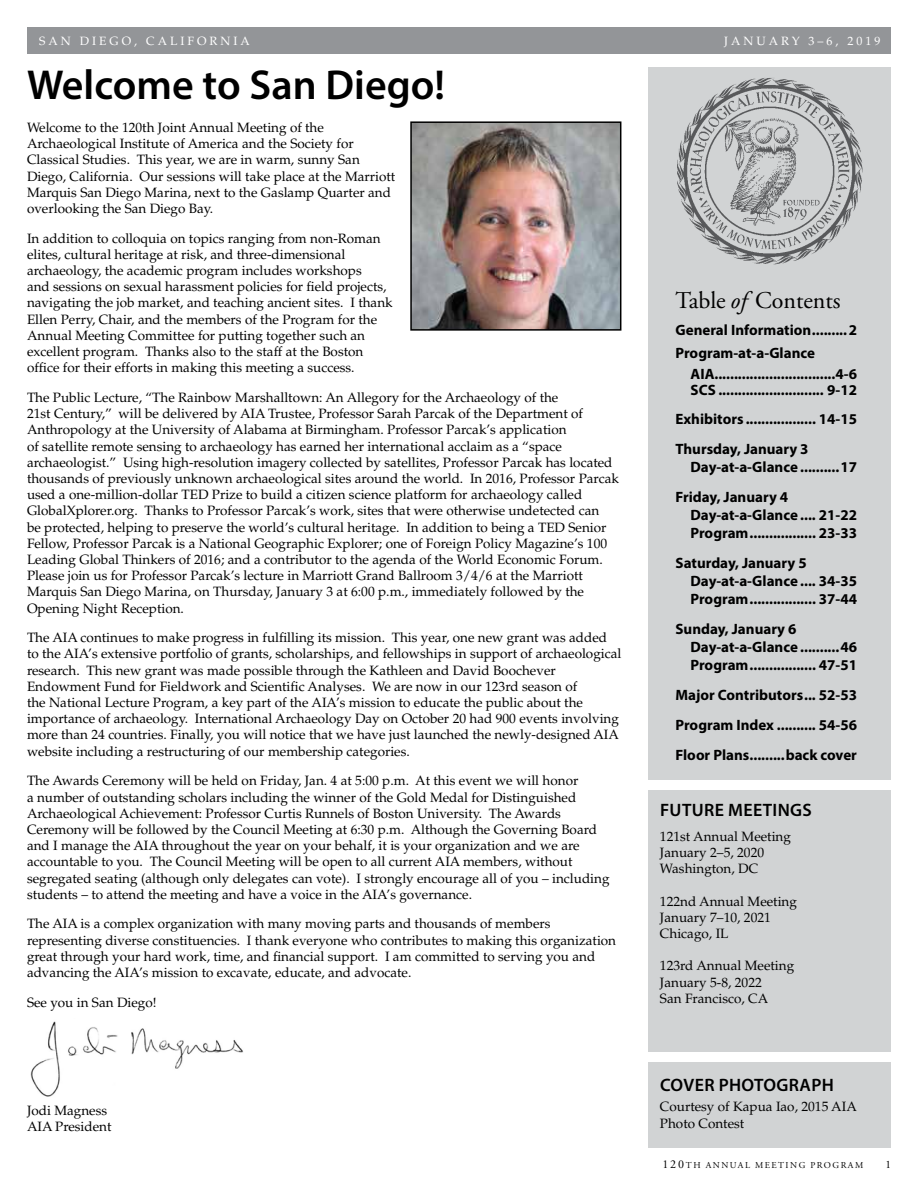
<style>
.page{position:relative;width:918px;height:1188px;background:#fff}
.page>*{position:absolute;margin:0;border:0;box-sizing:border-box;transform-origin:0 0}
.t1{font:600 42px "Myriad Pro";color:#000}
.t2{font:24px "Adobe Garamond Pro";color:#000}
.t3{font:600 18px "Myriad Pro";letter-spacing:.02em;color:#000}
.t4{font:700 15px/18px "Myriad Pro";color:#000}
.t5{font:13.5px/16.2px "Palatino";color:#000}
.t6{font:12px "Palatino";letter-spacing:.25em;color:#fff}
.t7{font:11.25px "Adobe Garamond Pro";color:#000}
.t8{font:9px "Adobe Garamond Pro";letter-spacing:.165em;color:#000}
.s1{font-style:italic}
.s2{font-size:12px}
</style>
<div class="page">
<div style="left:27px;top:27px;width:864px;height:27px;background:#939598"></div>
<div style="left:648px;top:68px;width:243px;height:712px;background:#d1d3d4"></div>
<img style="left:677px;top:78px;width:186px;height:187px">
<div style="left:648px;top:791px;width:243px;height:261px;background:#d1d3d4"></div>
<div style="left:648px;top:1062px;width:243px;height:86px;background:#d1d3d4"></div>
<img style="left:413px;top:124px;width:205px;height:204px">
<div style="left:410px;top:121px;width:211px;height:210px;border:2px solid #000"></div>
<img style="left:30px;top:1021px;width:213px;height:76px">
<p class="t6" style="left:39px;top:34px;width:212px">SAN DIEGO, CALIFORNIA</p>
<h1 class="t1" style="left:27px;top:58px;width:420px">Welcome to San Diego!</h1>
<p class="t5" style="left:27px;top:119px;width:370px">Welcome to the 120th Joint Annual Meeting of the Archaeological Institute of America and the Society for Classical Studies. This year, we are in warm, sunny San Diego, California. Our sessions will take place at the Marriott Marquis San Diego Marina, next to the Gaslamp Quarter and overlooking the San Diego Bay.</p>
<p class="t5" style="left:27px;top:230px;width:367px">In addition to colloquia on topics ranging from non-Roman elites, cultural heritage at risk, and three-dimensional archaeology, the academic program includes workshops<br>and sessions on sexual harassment policies for field projects, navigating the job market, and teaching ancient sites. I thank Ellen Perry, Chair, and the members of the Program for the Annual Meeting Committee for putting together such an excellent program. Thanks also to the staff at the Boston office for their efforts in making this meeting a success.</p>
<p class="t5" style="left:27px;top:389px;width:593px">The Public Lecture, “The Rainbow Marshalltown: An Allegory for the Archaeology of the<br>21st Century,” will be delivered by AIA Trustee, Professor Sarah Parcak of the Department of Anthropology at the University of Alabama at Birmingham. Professor Parcak’s application<br>of satellite remote sensing to archaeology has earned her international acclaim as a “space archaeologist.” Using high-resolution imagery collected by satellites, Professor Parcak has located thousands of previously unknown archaeological sites around the world. In 2016, Professor Parcak used a one-million-dollar TED Prize to build a citizen science platform for archaeology called GlobalXplorer.org. Thanks to Professor Parcak’s work, sites that were otherwise undetected can<br>be protected, helping to preserve the world’s cultural heritage. In addition to being a TED Senior Fellow, Professor Parcak is a National Geographic Explorer; one of Foreign Policy Magazine’s 100<br>Leading Global Thinkers of 2016; and a contributor to the agenda of the World Economic Forum.<br>Please join us for Professor Parcak’s lecture in Marriott Grand Ballroom 3/4/6 at the Marriott Marquis San Diego Marina, on Thursday, January 3 at 6:00 p.m., immediately followed by the Opening Night Reception.</p>
<p class="t5" style="left:27px;top:630px;width:596px">The AIA continues to make progress in fulfilling its mission. This year, one new grant was added to the AIA’s extensive portfolio of grants, scholarships, and fellowships in support of archaeological research. This new grant was made possible through the Kathleen and David Boochever Endowment Fund for Fieldwork and Scientific Analyses. We are now in our 123rd season of<br>the National Lecture Program, a key part of the AIA’s mission to educate the public about the importance of archaeology. International Archaeology Day on October 20 had 900 events involving more than 24 countries. Finally, you will notice that we have just launched the newly-designed AIA website including a restructuring of our membership categories.</p>
<p class="t5" style="left:27px;top:773px;width:584px">The Awards Ceremony will be held on Friday, Jan. 4 at 5:00 p.m. At this event we will honor<br>a number of outstanding scholars including the winner of the Gold Medal for Distinguished Archaeological Achievement: Professor Curtis Runnels of Boston University. The Awards Ceremony will be followed by the Council Meeting at 6:30 p.m. Although the Governing Board and I manage the AIA throughout the year on your behalf, it is your organization and we are accountable to you. The Council Meeting will be open to all current AIA members, without segregated seating (although only delegates can vote). I strongly encourage all of you – including students – to attend the meeting and have a voice in the AIA’s governance.</p>
<p class="t5" style="left:27px;top:916px;width:591px">The AIA is a complex organization with many moving parts and thousands of members representing diverse constituencies. I thank everyone who contributes to making this organization great through your hard work, time, and financial support. I am committed to serving you and advancing the AIA’s mission to excavate, educate, and advocate.</p>
<p class="t5" style="left:27px;top:994px;width:131px">See you in San Diego!</p>
<p class="t5" style="left:27px;top:1102px;width:86px">Jodi Magness<br>AIA President</p>
<p class="t6" style="left:724px;top:34px;width:158px">JANUARY 3–6, 2019</p>
<h2 class="t2" style="left:676px;top:286px;width:167px">Table <span class="s1">of</span> Contents</h2>
<p class="t4" style="left:676px;top:318px;width:183px;line-height:22.5px">General Information.........2<br>Program-at-a-Glance</p>
<p class="t4" style="left:691px;top:365px;width:168px;line-height:16.5px">AIA...............................4-6<br>SCS ........................... 9-12</p>
<p class="t4" style="left:676px;top:403px;width:183px;line-height:30px">Exhibitors .................. 14-15<br>Thursday, January 3</p>
<p class="t4" style="left:676px;top:451px;width:183px;line-height:30px;text-indent:15px">Day-at-a-Glance ..........17<br>Friday, January 4</p>
<p class="t4" style="left:691px;top:505px;width:168px">Day-at-a-Glance .... 21-22<br>Program................. 23-33</p>
<p class="t4" style="left:691px;top:553px;width:168px;text-indent:-15px">Saturday, January 5<br>Day-at-a-Glance .... 34-35<br>Program................. 37-44</p>
<p class="t4" style="left:691px;top:619px;width:168px;text-indent:-15px">Sunday, January 6<br>Day-at-a-Glance ..........46<br>Program................. 47-51</p>
<p class="t4" style="left:676px;top:679px;width:183px;line-height:30px;text-align:justify">Major Contributors... 52-53<br>Program Index .......... 54-56<br>Floor Plans.........back cover</p>
<h3 class="t3" style="left:660px;top:798px;width:153px">FUTURE MEETINGS</h3>
<p class="t5" style="left:660px;top:828px;width:133px">121st Annual Meeting<br>January 2–5, 2020<br>Washington, DC</p>
<p class="t5" style="left:660px;top:893px;width:139px">122nd Annual Meeting<br>January 7–10, 2021<br>Chicago, IL</p>
<p class="t5" style="left:660px;top:958px;width:136px">123rd Annual Meeting<br>January 5-8, 2022<br>San Francisco, CA</p>
<h3 class="t3" style="left:660px;top:1073px;width:175px">COVER PHOTOGRAPH</h3>
<p class="t5" style="left:660px;top:1099px;width:198px">Courtesy of Kapua Iao, 2015 AIA<br>Photo Contest</p>
<p class="t8" style="left:663px;top:1159px;width:202px"><span class="s2">120</span>TH ANNUAL MEETING PROGRAM</p>
<p class="t7" style="left:885px;top:1157px;width:7px">1</p>
</div>
